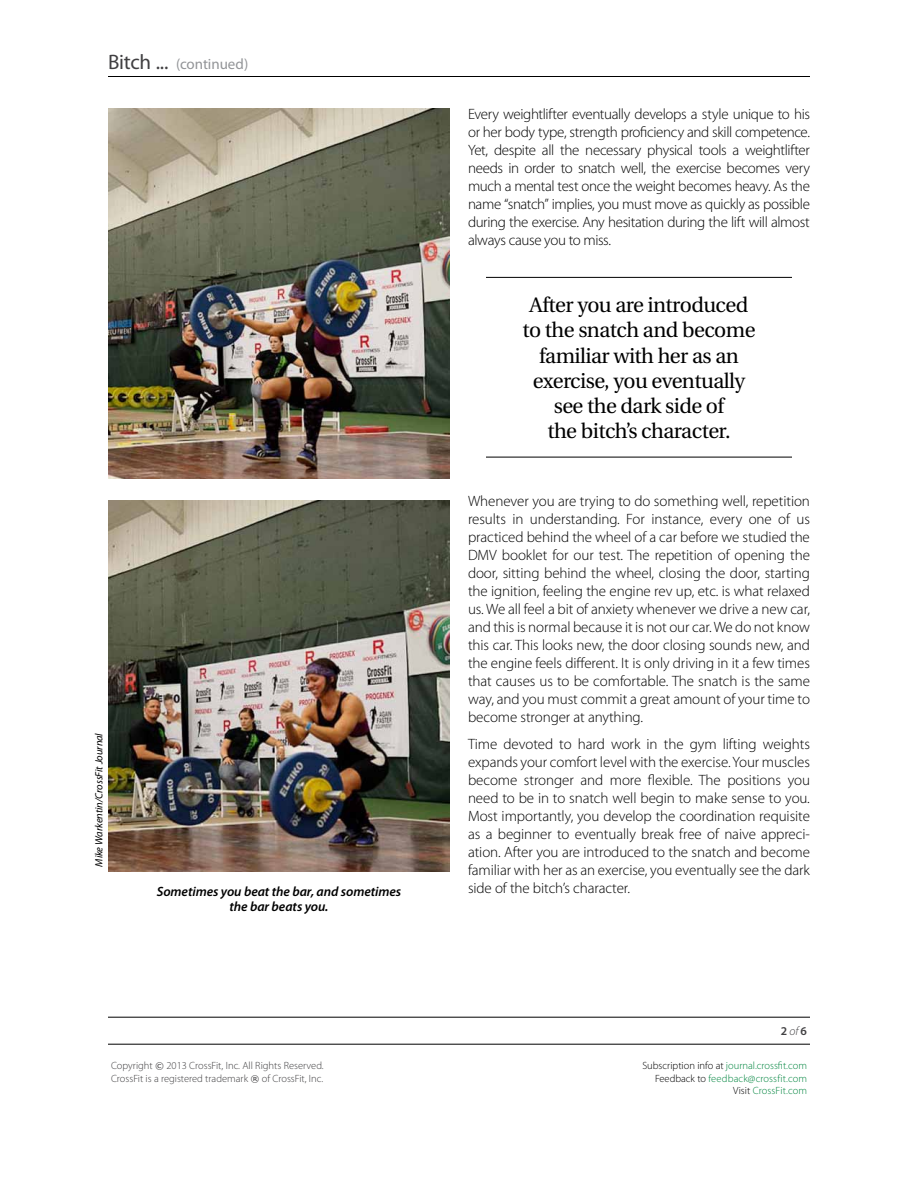
<style>
.page{position:relative;width:918px;height:1188px;background:#fff}
.page>*{position:absolute;margin:0;border:0;box-sizing:border-box;transform-origin:0 0}
.t1{font:21px/25.2px "Utopia";letter-spacing:-.025em;color:#000;text-align:center}
.t2{font:300 15px/18px "Myriad Pro";letter-spacing:-.005em;color:#000;text-align:justify}
.t3{font:15px "Myriad Pro";letter-spacing:-.005em;color:#939598}
.t4{font:italic 600 13.5px/15px "Myriad Pro";letter-spacing:-.005em;color:#000;text-align:center}
.t5{font:600 12px "Myriad Pro";color:#414042}
.t6{font:300 10.5px/12.6px "Myriad Pro";color:#414042}
.t7{font:300 10.5px/12.6px "Myriad Pro";color:#00853f;text-align:right}
.t8{font:italic 10.5px "Myriad Pro";letter-spacing:-.005em;color:#000}
.s1{font-size:21px;color:#414042}
.s2{font-weight:300;font-style:italic}
.s3{font-family:"Verdana";font-weight:400;font-size:9px}
.s4{color:#000}
</style>
<div class="page">
<hr style="left:108px;top:76px;width:702px;height:1px;background:#000">
<hr style="left:108px;top:1017px;width:702px;height:1px;background:#000">
<hr style="left:108px;top:1044px;width:702px;height:1px;background:#000">
<hr style="left:486px;top:277px;width:306px;height:1px;background:#000">
<hr style="left:486px;top:457px;width:306px;height:1px;background:#000">
<img style="left:108px;top:108px;width:342px;height:371px">
<img style="left:108px;top:500px;width:342px;height:371px">
<p class="t3" style="left:108px;top:56px;width:142px"><span class="s1">Bitch ...</span> (continued)</p>
<p class="t8" style="left:93px;top:867px;width:135px;rotate:-90deg">Mike Warkentin/CrossFit Journal</p>
<p class="t4" style="left:157px;top:885px;width:246px">Sometimes you beat the bar, and sometimes the bar beats you.</p>
<p class="t2" style="left:468px;top:106px;width:343px">Every weightlifter eventually develops a style unique to his or her body type, strength proficiency and skill competence.<br>Yet, despite all the necessary physical tools a weightlifter needs in order to snatch well, the exercise becomes very much a mental test once the weight becomes heavy. As the name “snatch” implies, you must move as quickly as possible during the exercise. Any hesitation during the lift will almost always cause you to miss.</p>
<h1 class="t1" style="left:522px;top:293px;width:235px">After you are introduced to the snatch and become familiar with her as an exercise, you eventually see the dark side of<br>the bitch’s character.</h1>
<p class="t2" style="left:468px;top:493px;width:344px">Whenever you are trying to do something well, repetition results in understanding. For instance, every one of us practiced behind the wheel of a car before we studied the DMV booklet for our test. The repetition of opening the door, sitting behind the wheel, closing the door, starting the ignition, feeling the engine rev up, etc. is what relaxed us. We all feel a bit of anxiety whenever we drive a new car, and this is normal because it is not our car. We do not know this car. This looks new, the door closing sounds new, and the engine feels different. It is only driving in it a few times that causes us to be comfortable. The snatch is the same way, and you must commit a great amount of your time to become stronger at anything.</p>
<p class="t2" style="left:468px;top:736px;width:344px">Time devoted to hard work in the gym lifting weights expands your comfort level with the exercise. Your muscles become stronger and more flexible. The positions you need to be in to snatch well begin to make sense to you.<br>Most importantly, you develop the coordination requisite as a beginner to eventually break free of naive appreci&shy;ation. After you are introduced to the snatch and become familiar with her as an exercise, you eventually see the dark side of the bitch’s character.</p>
<p class="t5" style="left:781px;top:1024px;width:28px">2 <span class="s2">of</span> 6</p>
<p class="t6" style="left:111px;top:1060px;width:214px">Copyright <span class="s3">©</span> 2013 CrossFit, Inc. All Rights Reserved.<br>CrossFit is a registered trademark <span class="s3">®</span> of CrossFit, Inc.</p>
<p class="t7" style="left:642px;top:1060px;width:166px"><span class="s4">Subscription info at</span> journal.crossfit.com<br><span class="s4">Feedback to</span> feedback@crossfit.com<br><span class="s4">Visit</span> CrossFit.com</p>
</div>
